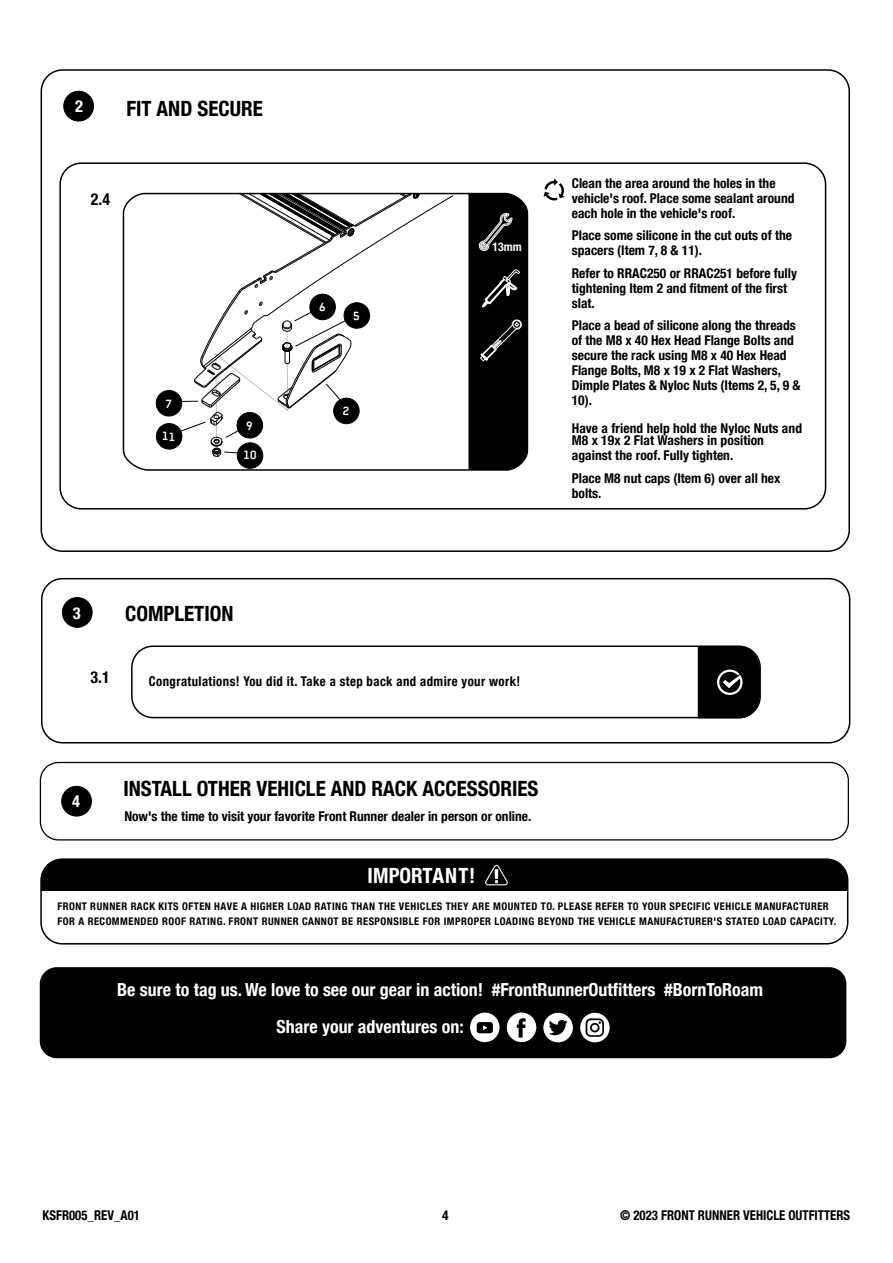
<style>
.page{position:relative;width:893px;height:1263px;background:#fff}
.page>*{position:absolute;margin:0;border:0;box-sizing:border-box;transform-origin:0 0}
.t1{font:700 condensed 21px "Helvetica Neue LT Com";color:#000}
.t2{font:700 condensed 21px "Helvetica Neue LT Com";color:#fefefe}
.t3{font:700 condensed 18px/36.9px "Helvetica Neue";color:#fff}
.t4{font:700 condensed 16.5px "Helvetica Neue LT Com";color:#000}
.t5{font:700 condensed 16.5px "Helvetica Neue LT Com";color:#fefefe}
.t6{font:700 condensed 13.5px/15px "Helvetica Neue LT Com";color:#000}
.t7{font:700 condensed 13.5px "Helvetica Neue LT Com";letter-spacing:.03em;color:#000;scale:.95 1}
.t8{font:700 condensed 13.5px "Helvetica Neue LT Com";color:#000;scale:.95 1}
.t9{font:700 condensed 12px "Helvetica Neue LT Com";color:#fbfbfc}
.t10{font:700 condensed 10.5px/15px "Helvetica Neue LT Com";letter-spacing:.045em;color:#000}
</style>
<div class="page">
<svg style="left:59px;top:162px;width:768px;height:348px"></svg>
<div style="left:64px;top:91px;width:30px;height:30px;background:#000;border-radius:50%"></div>
<div style="left:63px;top:91px;width:31px;height:30px;border:1px solid #000;border-radius:50%"></div>
<svg style="left:544px;top:178px;width:21px;height:23px"></svg>
<div style="left:62px;top:597px;width:30px;height:30px;background:#000;border-radius:50%"></div>
<div style="left:62px;top:597px;width:31px;height:31px;border:1px solid #000;border-radius:50%"></div>
<div style="left:41px;top:578px;width:809px;height:165px;border:2px solid #000;border-radius:21px"></div>
<div style="left:131px;top:645px;width:630px;height:73px;border:2px solid #000;border-radius:21px"></div>
<svg style="left:697px;top:645px;width:64px;height:74px;background:#1e1e1e"></svg>
<div style="left:62px;top:786px;width:29px;height:30px;background:#000;border-radius:50%"></div>
<div style="left:61px;top:786px;width:31px;height:30px;border:1px solid #000;border-radius:50%"></div>
<div style="left:40px;top:762px;width:809px;height:78px;border:1px solid #000;border-radius:18px"></div>
<div style="left:41px;top:859px;width:807px;height:32px;background:#000"></div>
<div style="left:40px;top:858px;width:808px;height:86px;border:2px solid #000;border-radius:21px"></div>
<svg style="left:485px;top:865px;width:23px;height:20px"></svg>
<div style="left:40px;top:967px;width:806px;height:91px;background:#000;border-radius:17px"></div>
<div style="left:580px;top:1013px;width:30px;height:29px;background:#fff;border-radius:50%"></div>
<svg style="left:585px;top:1018px;width:19px;height:19px"></svg>
<svg style="left:543px;top:1013px;width:30px;height:29px"></svg>
<svg style="left:507px;top:1012px;width:29px;height:30px"></svg>
<svg style="left:470px;top:1012px;width:30px;height:30px"></svg>
<svg style="left:468px;top:192px;width:61px;height:282px;background:#181818"></svg>
<svg style="left:114px;top:179px;width:339px;height:280px"></svg>
<p class="t5" style="left:75px;top:96px;width:9px">2</p>
<h1 class="t1" style="left:126px;top:96px;width:138px">FIT AND SECURE</h1>
<p class="t4" style="left:91px;top:189px;width:21px">2.4</p>
<p class="t9" style="left:492px;top:239px;width:31px">13mm</p>
<p class="t6" style="left:572px;top:176px;width:224px">Clean the area around the holes in the vehicle's roof. Place some sealant around each hole in the vehicle's roof.</p>
<p class="t6" style="left:572px;top:228px;width:222px">Place some silicone in the cut outs of the spacers (Item 7, 8 &amp; 11).</p>
<p class="t6" style="left:572px;top:266px;width:227px">Refer to RRAC250 or RRAC251 before fully tightening Item 2 and fitment of the first slat.</p>
<p class="t6" style="left:572px;top:318px;width:230px">Place a bead of silicone along the threads of the M8 x 40 Hex Head Flange Bolts and secure the rack using M8 x 40 Hex Head<br>Flange Bolts, M8 x 19 x 2 Flat Washers,<br>Dimple Plates &amp; Nyloc Nuts (Items 2, 5, 9 &amp;<br>10).</p>
<p class="t6" style="left:572px;top:422px;width:232px;line-height:12.5px">Have a friend help hold the Nyloc Nuts and<br>M8 x 19x 2 Flat Washers in position</p>
<p class="t6" style="left:572px;top:444px;width:210px;line-height:22.5px">against the roof. Fully tighten.<br>Place M8 nut caps (Item 6) over all hex</p>
<p class="t6" style="left:572px;top:485px;width:31px">bolts.</p>
<p class="t5" style="left:73px;top:603px;width:9px">3</p>
<h1 class="t1" style="left:125px;top:601px;width:110px">COMPLETION</h1>
<p class="t4" style="left:91px;top:668px;width:21px">3.1</p>
<p class="t7" style="left:149px;top:673px;width:392px">Congratulations! You did it. Take a step back and admire your work!</p>
<p class="t5" style="left:72px;top:791px;width:9px">4</p>
<h1 class="t1" style="left:123px;top:776px;width:417px">INSTALL OTHER VEHICLE AND RACK ACCESSORIES</h1>
<p class="t6" style="left:124px;top:808px;width:408px">Now's the time to visit your favorite Front Runner dealer in person or online.</p>
<h1 class="t2" style="left:368px;top:863px;width:109px">IMPORTANT!</h1>
<p class="t10" style="left:57px;top:899px;width:780px">FRONT RUNNER RACK KITS OFTEN HAVE A HIGHER LOAD RATING THAN THE VEHICLES THEY ARE MOUNTED TO. PLEASE REFER TO YOUR SPECIFIC VEHICLE MANUFACTURER<br>FOR A RECOMMENDED ROOF RATING. FRONT RUNNER CANNOT BE RESPONSIBLE FOR IMPROPER LOADING BEYOND THE VEHICLE MANUFACTURER'S STATED LOAD CAPACITY.</p>
<h2 class="t3" style="left:276px;top:971px;width:488px;text-indent:-159px">Be sure to tag us. We love to see our gear in action! #FrontRunnerOutfitters #BornToRoam<br>Share your adventures on:</h2>
<p class="t8" style="left:43px;top:1207px;width:104px">KSFR005_REV_A01</p>
<p class="t6" style="left:442px;top:1208px;width:8px">4</p>
<p class="t8" style="left:620px;top:1207px;width:244px">© 2023 FRONT RUNNER VEHICLE OUTFITTERS</p>
</div>
